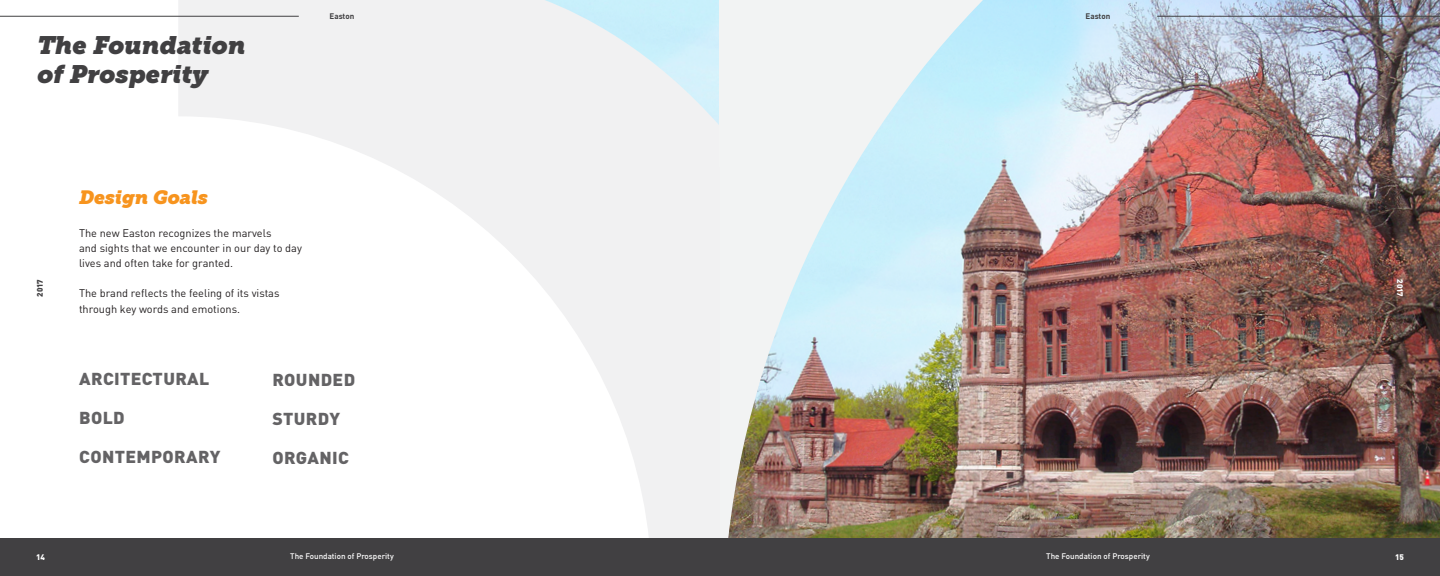
<style>
.page{position:relative;width:1440px;height:576px;background:#fff}
.page>*{position:absolute;margin:0;border:0;box-sizing:border-box;transform-origin:0 0}
.t1{font:italic 25px/28.2px "Museo Slab 1000";color:#414042}
.t2{font:italic 19px "Museo Slab 1000";color:#f7941e}
.t3{font:900 17.1px "DIN";letter-spacing:.02em;color:#646365}
.t4{font:11px/15.2px "DIN";color:#231f20}
.t5{font:500 8px "DIN";color:#fff}
.t6{font:700 8px "DIN";color:#414042}
.t7{font:900 8px "DIN";color:#fff}
.t8{font:900 8px "DIN";color:#414042}
</style>
<div class="page">
<svg style="left:178px;top:0;width:542px;height:538px"></svg>
<img style="left:1216px;top:0;width:224px;height:538px">
<img style="left:720px;top:0;width:496px;height:538px">
<div style="left:0;top:538px;width:1440px;height:38px;background:#414042"></div>
<hr style="left:1157px;top:16px;width:283px;height:1px;background:#414042">
<hr style="left:0;top:16px;width:299px;height:1px;background:#414042">
<img style="left:545px;top:0;width:175px;height:128px">
<div style="left:800px;top:0;width:87px;height:127px;background:#f2f3f3"></div>
<div style="left:720px;top:0;width:80px;height:167px;background:#f2f3f3"></div>
<h1 class="t1" style="left:36px;top:32px;width:210px">The Foundation of Prosperity</h1>
<p class="t6" style="left:330px;top:11px;width:26px">Easton</p>
<p class="t6" style="left:1086px;top:11px;width:26px">Easton</p>
<p class="t8" style="left:34px;top:297px;width:19px;rotate:-90deg">2017</p>
<h2 class="t2" style="left:78px;top:187px;width:131px">Design Goals</h2>
<p class="t4" style="left:79px;top:225px;width:224px">The new Easton recognizes the marvels<br>and sights that we encounter in our day to day lives and often take for granted.</p>
<p class="t4" style="left:79px;top:286px;width:202px">The brand reflects the feeling of its vistas through key words and emotions.</p>
<h3 class="t3" style="left:79px;top:368px;width:132px">ARCITECTURAL</h3>
<h3 class="t3" style="left:79px;top:407px;width:47px">BOLD</h3>
<h3 class="t3" style="left:79px;top:445px;width:143px">CONTEMPORARY</h3>
<h3 class="t3" style="left:272px;top:369px;width:84px">ROUNDED</h3>
<h3 class="t3" style="left:272px;top:407px;width:69px">STURDY</h3>
<h3 class="t3" style="left:272px;top:446px;width:78px">ORGANIC</h3>
<p class="t7" style="left:36px;top:551px;width:10px">14</p>
<p class="t5" style="left:290px;top:551px;width:105px">The Foundation of Prosperity</p>
<p class="t5" style="left:1046px;top:551px;width:105px">The Foundation of Prosperity</p>
<p class="t7" style="left:1406px;top:279px;width:19px;rotate:90deg">2017</p>
<p class="t7" style="left:1395px;top:551px;width:10px">15</p>
</div>
